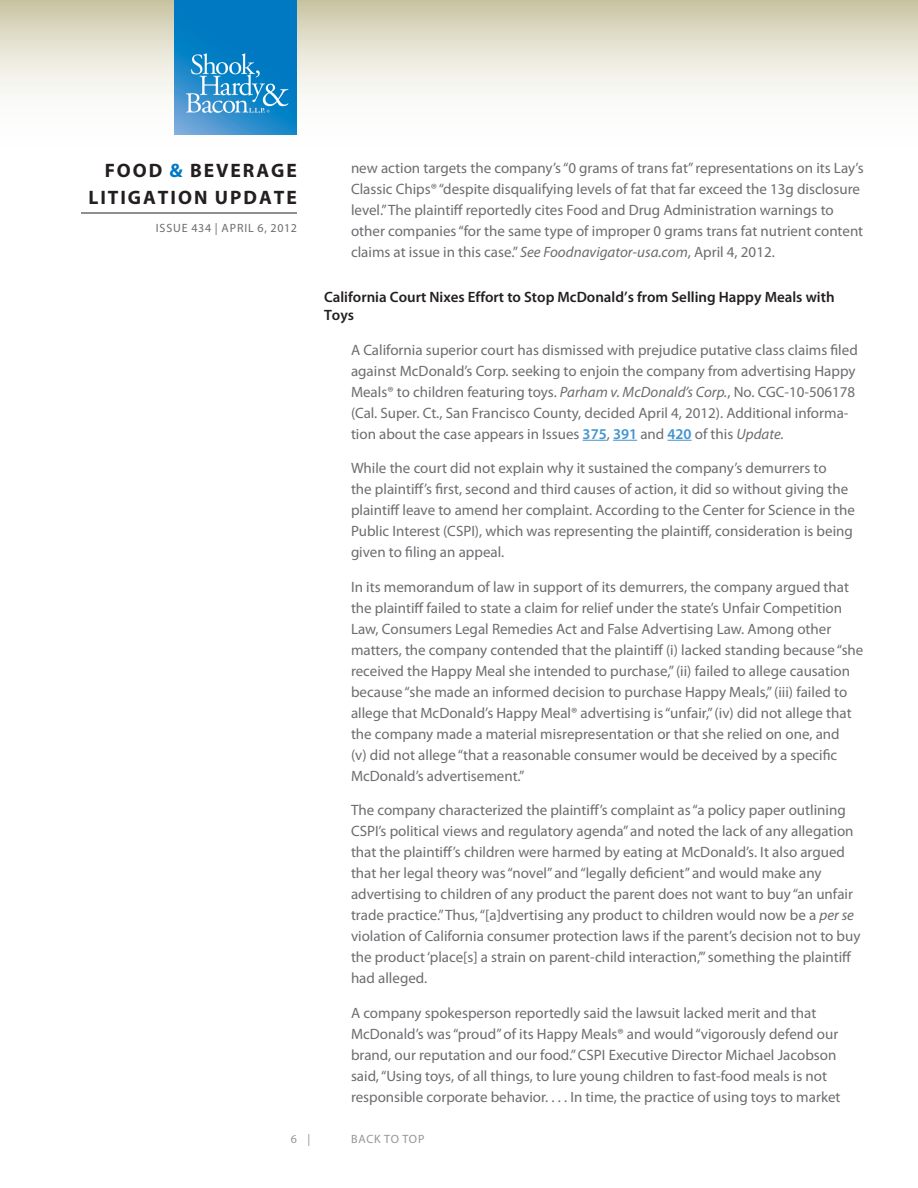
<style>
.page{position:relative;width:918px;height:1188px;background:#fff}
.page>*{position:absolute;margin:0;border:0;box-sizing:border-box;transform-origin:0 0}
.t1{font:700 19.5px/27px "Myriad Pro";letter-spacing:.1em;color:#231f20;text-align:right}
.Body{font:15px/21px "Myriad Pro";color:#6c6d70}
.Subhead{font:600 15px/18px "Myriad Pro";color:#231f20}
.t2{font:12px "Myriad Pro";letter-spacing:.07em;color:#6c6d70}
.t3{font:12px "Myriad Pro";letter-spacing:.06em;color:#939598}
.s1{color:#0079c2}
.s2{font-style:italic}
.s3{font-weight:600;color:#4393cf}
</style>
<div class="page">
<svg style="left:0;top:0;width:918px;height:135px"></svg>
<hr style="left:81px;top:213px;width:216px;height:1px;background:#231f20">
<img style="left:175px;top:0;width:122px;height:135px">
<svg style="left:583px;top:440px;width:24px;height:1px"></svg>
<svg style="left:613px;top:440px;width:24px;height:1px"></svg>
<svg style="left:668px;top:440px;width:24px;height:1px"></svg>
<h1 class="t1" style="left:88px;top:156px;width:210px">FOOD <span class="s1">&amp;</span> BEVERAGE<br>LITIGATION UPDATE</h1>
<p class="t2" style="left:156px;top:221px;width:143px">ISSUE 434 | APRIL 6, 2012</p>
<p class="Body" style="left:351px;top:157px;width:514px">new action targets the company’s “0 grams of trans fat” representations on its Lay’s Classic Chips® “despite disqualifying levels of fat that far exceed the 13g disclosure level.” The plaintiff reportedly cites Food and Drug Administration warnings to other companies “for the same type of improper 0 grams trans fat nutrient content claims at issue in this case.” <span class="s2">See Foodnavigator-usa.com</span>, April 4, 2012.</p>
<p class="Subhead" style="left:324px;top:288px;width:512px">California Court Nixes Effort to Stop McDonald’s from Selling Happy Meals with<br>Toys</p>
<p class="Body" style="left:351px;top:339px;width:508px">A California superior court has dismissed with prejudice putative class claims filed against McDonald’s Corp. seeking to enjoin the company from advertising Happy Meals® to children featuring toys. <span class="s2">Parham v. McDonald’s Corp.</span>, No. CGC-10-506178 (Cal. Super. Ct., San Francisco County, decided April 4, 2012). Additional informa&shy;tion about the case appears in Issues <span class="s3">375</span>, <span class="s3">391</span> and <span class="s3">420</span> of this <span class="s2">Update.</span></p>
<p class="Body" style="left:351px;top:457px;width:505px">While the court did not explain why it sustained the company’s demurrers to<br>the plaintiff’s first, second and third causes of action, it did so without giving the plaintiff leave to amend her complaint. According to the Center for Science in the Public Interest (CSPI), which was representing the plaintiff, consideration is being given to filing an appeal.</p>
<p class="Body" style="left:351px;top:576px;width:514px">In its memorandum of law in support of its demurrers, the company argued that the plaintiff failed to state a claim for relief under the state’s Unfair Competition Law, Consumers Legal Remedies Act and False Advertising Law. Among other matters, the company contended that the plaintiff (i) lacked standing because “she received the Happy Meal she intended to purchase,” (ii) failed to allege causation because “she made an informed decision to purchase Happy Meals,” (iii) failed to allege that McDonald’s Happy Meal® advertising is “unfair,” (iv) did not allege that the company made a material misrepresentation or that she relied on one, and<br>(v) did not allege “that a reasonable consumer would be deceived by a specific McDonald’s advertisement.”</p>
<p class="Body" style="left:351px;top:799px;width:511px">The company characterized the plaintiff’s complaint as “a policy paper outlining CSPI’s political views and regulatory agenda” and noted the lack of any allegation that the plaintiff’s children were harmed by eating at McDonald’s. It also argued that her legal theory was “novel” and “legally deficient” and would make any advertising to children of any product the parent does not want to buy “an unfair trade practice.” Thus, “[a]dvertising any product to children would now be a <span class="s2">per se </span>violation of California consumer protection laws if the parent’s decision not to buy the product ‘place[s] a strain on parent-child interaction,’” something the plaintiff had alleged.</p>
<p class="Body" style="left:351px;top:1002px;width:491px">A company spokesperson reportedly said the lawsuit lacked merit and that McDonald’s was “proud” of its Happy Meals® and would “vigorously defend our brand, our reputation and our food.” CSPI Executive Director Michael Jacobson said, “Using toys, of all things, to lure young children to fast-food meals is not responsible corporate behavior. . . . In time, the practice of using toys to market</p>
<p class="t3" style="left:291px;top:1132px;width:21px">6 |</p>
<p class="t3" style="left:351px;top:1132px;width:75px">BACK TO TOP</p>
</div>
